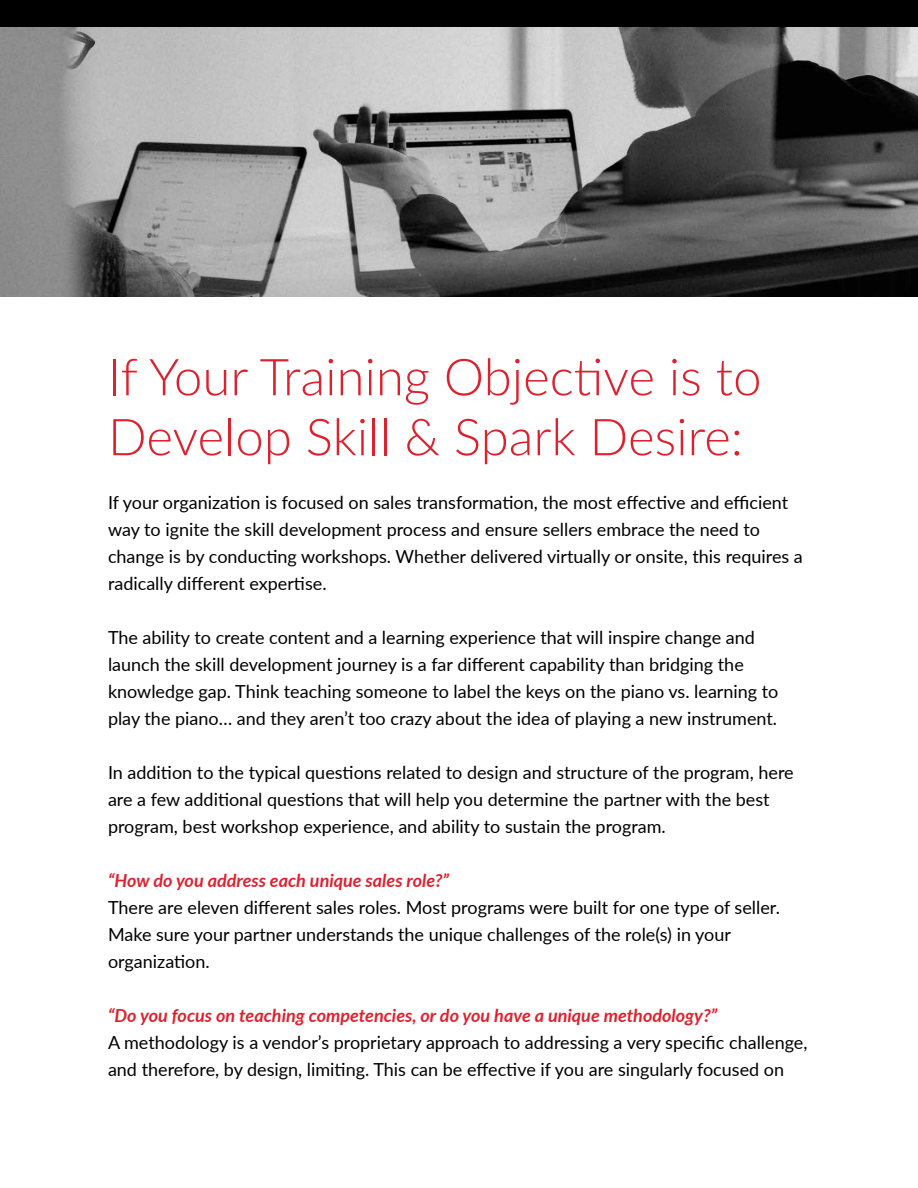
<style>
.page{position:relative;width:918px;height:1188px;background:#fff}
.page>*{position:absolute;margin:0;border:0;box-sizing:border-box;transform-origin:0 0}
.t1{font:300 51px/60px "Lato";color:#dd222f}
.t2{font:18px/27px "Lato";color:#010000}
.t3{font:italic 700 18px "Lato";color:#dd222f}
</style>
<div class="page">
<div style="left:0;top:0;width:918px;height:27px;background:#010000"></div>
<img style="left:0;top:27px;width:918px;height:270px">
<h1 class="t1" style="left:108px;top:345px;width:655px">If Your Training Objective is to<br>Develop Skill &amp; Spark Desire:</h1>
<p class="t2" style="left:108px;top:488px;width:696px">If your organization is focused on sales transformation, the most effective and efficient way to ignite the skill development process and ensure sellers embrace the need to change is by conducting workshops. Whether delivered virtually or onsite, this requires a radically different expertise.</p>
<p class="t2" style="left:108px;top:623px;width:672px">The ability to create content and a learning experience that will inspire change and launch the skill development journey is a far different capability than bridging the knowledge gap. Think teaching someone to label the keys on the piano vs. learning to play the piano… and they aren’t too crazy about the idea of playing a new instrument.</p>
<p class="t2" style="left:108px;top:758px;width:687px">In addition to the typical questions related to design and structure of the program, here are a few additional questions that will help you determine the partner with the best program, best workshop experience, and ability to sustain the program.</p>
<p class="t3" style="left:108px;top:868px;width:343px">“How do you address each unique sales role?”</p>
<p class="t2" style="left:108px;top:893px;width:674px">There are eleven different sales roles. Most programs were built for one type of seller.<br>Make sure your partner understands the unique challenges of the role(s) in your organization.</p>
<p class="t3" style="left:108px;top:1003px;width:611px">“Do you focus on teaching competencies, or do you have a unique methodology?”</p>
<p class="t2" style="left:108px;top:1028px;width:701px">A methodology is a vendor’s proprietary approach to addressing a very specific challenge, and therefore, by design, limiting. This can be effective if you are singularly focused on</p>
</div>
